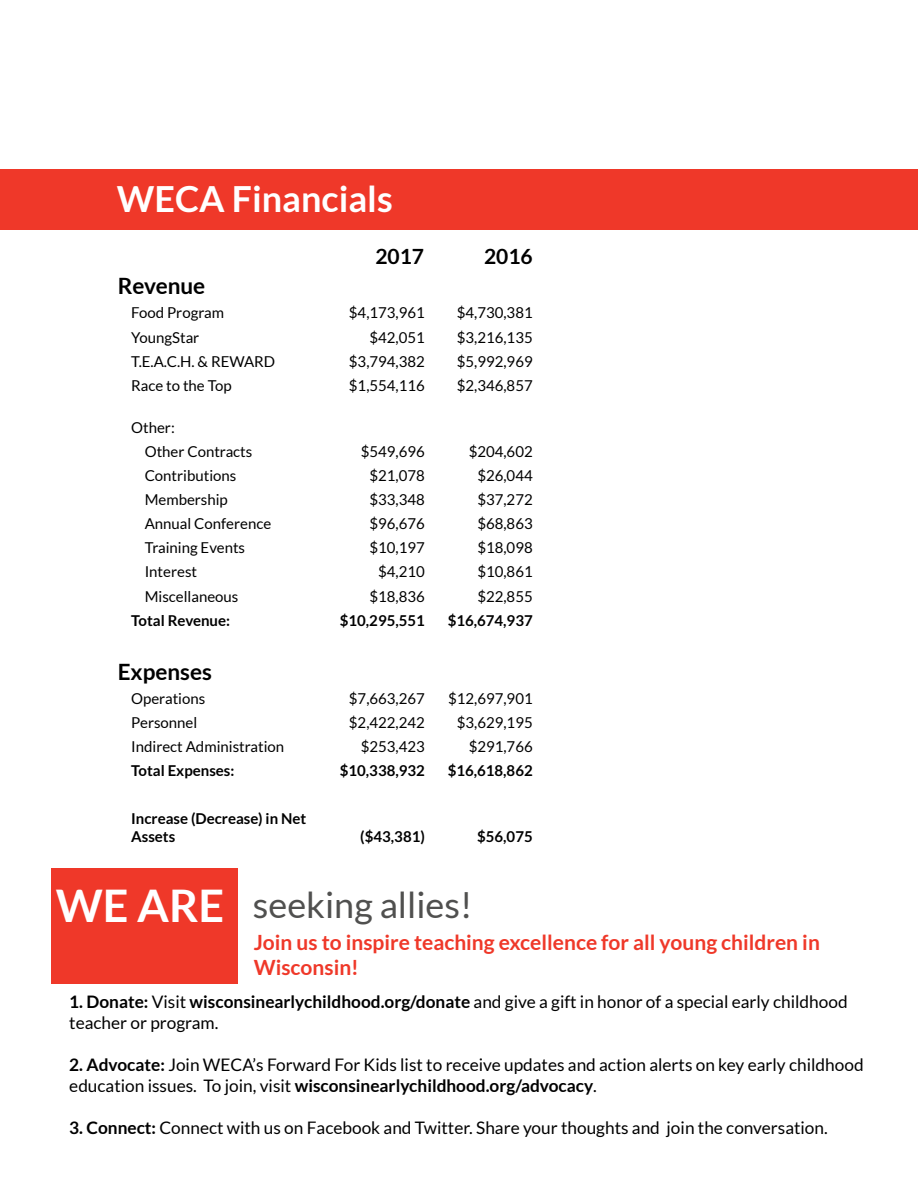
<style>
.page{position:relative;width:918px;height:1188px;background:#fff}
.page>*{position:absolute;margin:0;border:0;box-sizing:border-box;transform-origin:0 0}
.t1{font:36px "Lato";color:#50504f}
.t2{font:700 36px "Lato";color:#fff}
.t3{font:700 22.5px "Lato";color:#000}
.t4{font:700 21px/25.2px "Lato";color:#ef3829}
.t5{font:700 21px "Lato";color:#000}
.t6{font:17.25px/21px "Lato";color:#000}
.t7{font:15px/24.2px "Lato";color:#000}
.t8{font:700 15px/18px "Lato";color:#000}
.s1{font-weight:700;font-size:45px;color:#fff}
.s2{font-weight:700}
</style>
<div class="page">
<div style="left:0;top:169px;width:918px;height:61px;background:#ef3829"></div>
<div style="left:52px;top:868px;width:186px;height:116px;background:#ef3829"></div>
<h1 class="t2" style="left:117px;top:178px;width:277px">WECA Financials</h1>
<h3 class="t5" style="left:375px;top:245px;width:50px">2017</h3>
<h3 class="t5" style="left:484px;top:245px;width:50px">2016</h3>
<h2 class="t3" style="left:118px;top:273px;width:89px">Revenue</h2>
<p class="t7" style="left:131px;top:301px;width:94px">Food Program</p>
<p class="t7" style="left:349px;top:301px;width:77px">$4,173,961</p>
<p class="t7" style="left:457px;top:301px;width:77px">$4,730,381</p>
<p class="t7" style="left:131px;top:325px;width:70px">YoungStar</p>
<p class="t7" style="left:370px;top:325px;width:57px">$42,051</p>
<p class="t7" style="left:457px;top:325px;width:77px">$3,216,135</p>
<p class="t7" style="left:131px;top:349px;width:145px">T.E.A.C.H. &amp; REWARD</p>
<p class="t7" style="left:349px;top:349px;width:77px">$3,794,382</p>
<p class="t7" style="left:457px;top:349px;width:77px">$5,992,969</p>
<p class="t7" style="left:131px;top:373px;width:102px">Race to the Top</p>
<p class="t7" style="left:349px;top:373px;width:77px">$1,554,116</p>
<p class="t7" style="left:457px;top:373px;width:77px">$2,346,857</p>
<p class="t7" style="left:145px;top:415px;width:109px;text-indent:-14px">Other:<br>Other Contracts</p>
<p class="t7" style="left:361px;top:439px;width:66px">$549,696</p>
<p class="t7" style="left:469px;top:439px;width:66px">$204,602</p>
<p class="t7" style="left:145px;top:464px;width:93px">Contributions</p>
<p class="t7" style="left:370px;top:464px;width:57px">$21,078</p>
<p class="t7" style="left:477px;top:464px;width:57px">$26,044</p>
<p class="t7" style="left:145px;top:488px;width:85px">Membership</p>
<p class="t7" style="left:370px;top:488px;width:57px">$33,348</p>
<p class="t7" style="left:477px;top:488px;width:57px">$37,272</p>
<p class="t7" style="left:145px;top:512px;width:128px">Annual Conference</p>
<p class="t7" style="left:370px;top:512px;width:57px">$96,676</p>
<p class="t7" style="left:477px;top:512px;width:57px">$68,863</p>
<p class="t7" style="left:145px;top:536px;width:102px">Training Events</p>
<p class="t7" style="left:370px;top:536px;width:57px">$10,197</p>
<p class="t7" style="left:477px;top:536px;width:57px">$18,098</p>
<p class="t7" style="left:145px;top:560px;width:54px">Interest</p>
<p class="t7" style="left:378px;top:560px;width:48px">$4,210</p>
<p class="t7" style="left:477px;top:560px;width:57px">$10,861</p>
<p class="t7" style="left:145px;top:584px;width:95px">Miscellaneous</p>
<p class="t7" style="left:370px;top:584px;width:57px">$18,836</p>
<p class="t7" style="left:477px;top:584px;width:57px">$22,855</p>
<p class="t8" style="left:131px;top:611px;width:100px">Total Revenue:</p>
<p class="t8" style="left:340px;top:611px;width:87px">$10,295,551</p>
<p class="t8" style="left:448px;top:611px;width:87px">$16,674,937</p>
<h2 class="t3" style="left:118px;top:659px;width:96px">Expenses</h2>
<p class="t7" style="left:131px;top:686px;width:76px">Operations</p>
<p class="t7" style="left:349px;top:686px;width:77px">$7,663,267</p>
<p class="t7" style="left:448px;top:686px;width:86px">$12,697,901</p>
<p class="t7" style="left:131px;top:710px;width:68px">Personnel</p>
<p class="t7" style="left:349px;top:710px;width:77px">$2,422,242</p>
<p class="t7" style="left:457px;top:710px;width:77px">$3,629,195</p>
<p class="t7" style="left:131px;top:734px;width:155px">Indirect Administration</p>
<p class="t7" style="left:361px;top:734px;width:66px">$253,423</p>
<p class="t7" style="left:469px;top:734px;width:66px">$291,766</p>
<p class="t8" style="left:131px;top:761px;width:105px">Total Expenses:</p>
<p class="t8" style="left:340px;top:761px;width:87px">$10,338,932</p>
<p class="t8" style="left:448px;top:761px;width:87px">$16,618,862</p>
<p class="t8" style="left:131px;top:810px;width:177px">Increase (Decrease) in Net<br>Assets</p>
<p class="t8" style="left:360px;top:828px;width:66px">($43,381)</p>
<p class="t8" style="left:477px;top:828px;width:57px">$56,075</p>
<h1 class="t1" style="left:56px;top:885px;width:418px"><span class="s1">WE ARE</span> seeking allies!</h1>
<h3 class="t4" style="left:254px;top:930px;width:568px">Join us to inspire teaching excellence for all young children in<br>Wisconsin!</h3>
<p class="t6" style="left:69px;top:991px;width:780px"><span class="s2">1. Donate:</span> Visit <span class="s2">wisconsinearlychildhood.org/donate</span> and give a gift in honor of a special early childhood teacher or program.</p>
<p class="t6" style="left:69px;top:1054px;width:796px"><span class="s2">2. Advocate:</span> Join WECA’s Forward For Kids list to receive updates and action alerts on key early childhood education issues. To join, visit <span class="s2">wisconsinearlychildhood.org/advocacy</span>.</p>
<p class="t6" style="left:69px;top:1117px;width:760px"><span class="s2">3. Connect:</span> Connect with us on Facebook and Twitter. Share your thoughts and join the conversation.</p>
</div>
